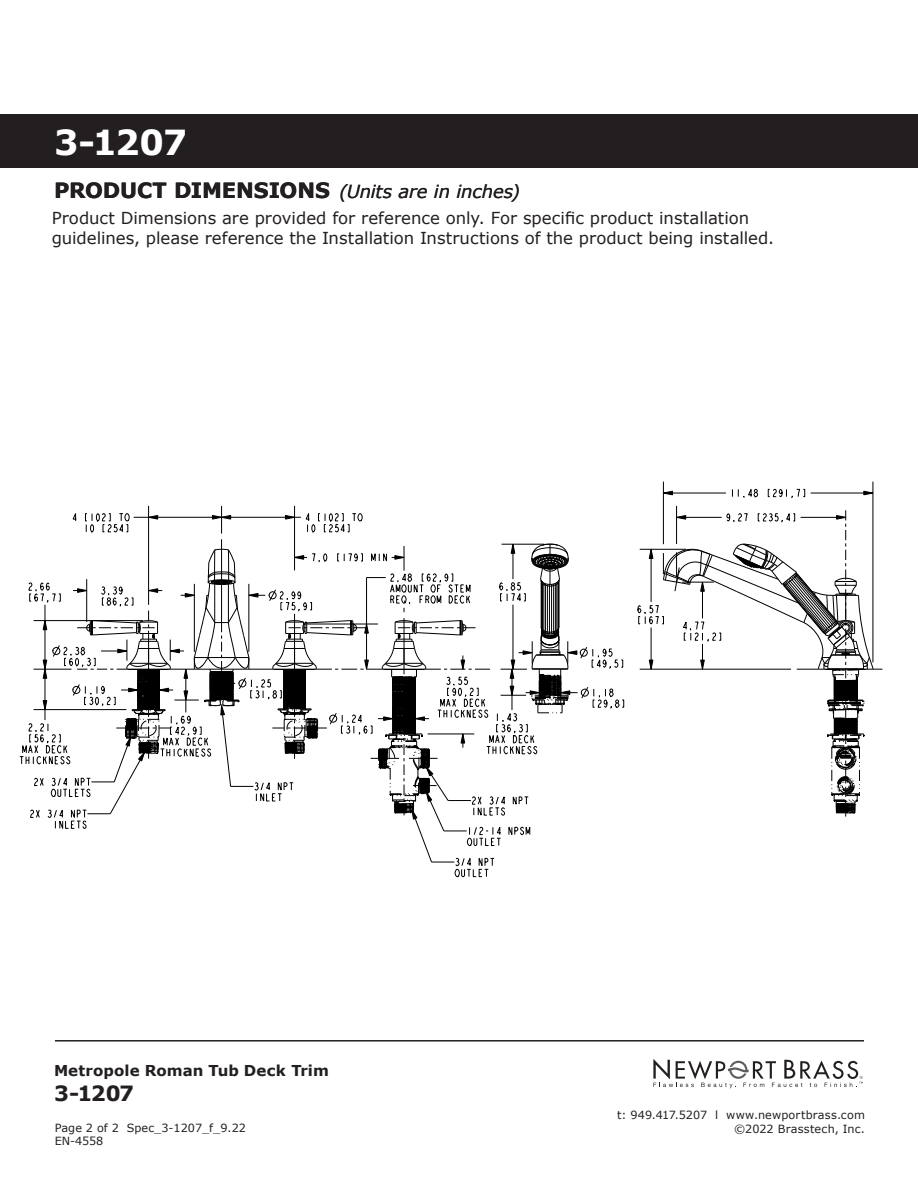
<style>
.page{position:relative;width:918px;height:1188px;background:#fff}
.page>*{position:absolute;margin:0;border:0;box-sizing:border-box;transform-origin:0 0}
.t1{font:700 34.5px "Verdana";color:#fff}
.t2{font:700 21px "Verdana";letter-spacing:-.005em;color:#231f20}
.t3{font:700 21px "Verdana";color:#231f20}
.t4{font:italic 18px "Verdana";letter-spacing:-.01em;color:#231f20}
.t5{font:16.5px/19.8px "Verdana";color:#231f20}
.t6{font:700 15px "Verdana";letter-spacing:.005em;color:#231f20}
.t7{font:11.25px/13.5px "Verdana";letter-spacing:.005em;color:#231f20;text-align:right}
</style>
<div class="page">
<svg style="left:653px;top:1059px;width:210px;height:29px"></svg>
<hr style="left:55px;top:1040px;width:809px;height:2px;background:#231f20">
<div style="left:0;top:114px;width:918px;height:54px;background:#231f20"></div>
<svg style="left:732px;top:488px;width:26px;height:10px"></svg>
<svg style="left:768px;top:488px;width:37px;height:10px"></svg>
<svg style="left:863px;top:491px;width:10px;height:4px"></svg>
<svg style="left:664px;top:491px;width:9px;height:4px"></svg>
<hr style="left:663px;top:482px;width:1px;height:62px;background:#000">
<hr style="left:676px;top:506px;width:1px;height:38px;background:#000">
<hr style="left:873px;top:482px;width:1px;height:180px;background:#000">
<hr style="left:811px;top:493px;width:62px;height:1px;background:#000">
<hr style="left:663px;top:493px;width:63px;height:1px;background:#000">
<svg style="left:20px;top:506px;width:604px;height:371px"></svg>
<svg style="left:637px;top:510px;width:245px;height:307px"></svg>
<h1 class="t1" style="left:54px;top:120px;width:135px">3-1207</h1>
<p class="t2" style="left:54px;top:176px;width:278px">PRODUCT DIMENSIONS</p>
<p class="t4" style="left:339px;top:179px;width:182px">(Units are in inches)</p>
<p class="t5" style="left:52px;top:208px;width:724px">Product Dimensions are provided for reference only. For specific product installation guidelines, please reference the Installation Instructions of the product being installed.</p>
<p class="t6" style="left:54px;top:1061px;width:276px">Metropole Roman Tub Deck Trim</p>
<p class="t3" style="left:54px;top:1079px;width:81px">3-1207</p>
<p class="t7" style="left:55px;top:1121px;width:193px;text-align:left">Page 2 of 2 Spec_3-1207_f_9.22<br>EN-4558</p>
<p class="t7" style="left:617px;top:1109px;width:249px">t: 949.417.5207 l www.newportbrass.com ©2022 Brasstech, Inc.</p>
</div>
